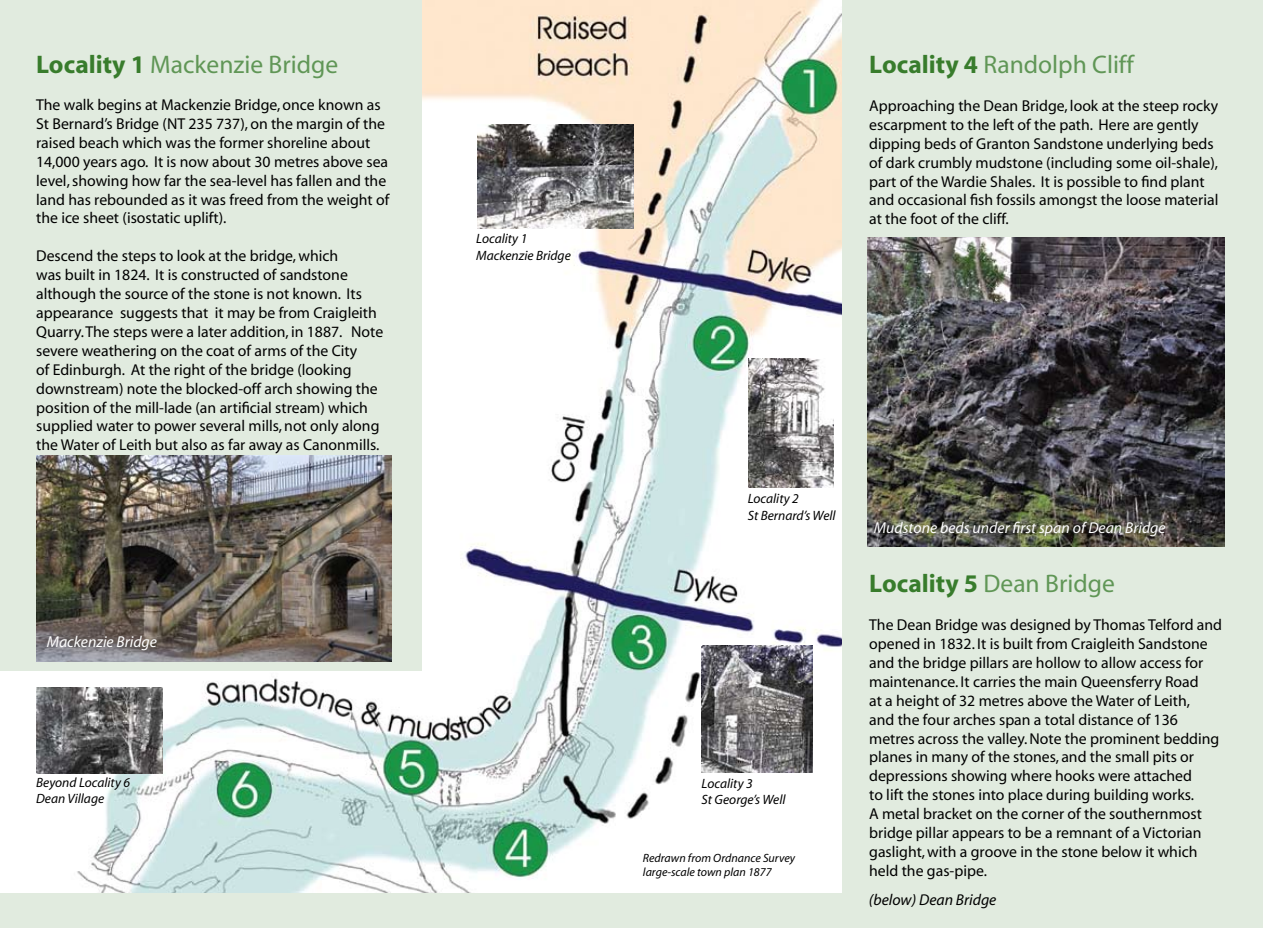
<style>
.page{position:relative;width:1263px;height:928px;background:#fff}
.page>*{position:absolute;margin:0;border:0;box-sizing:border-box;transform-origin:0 0}
.t1{font:25.5px "Myriad";color:#609656}
.t2{font:15.75px/18.9px "Myriad";color:#000}
.t3{font:italic 15.75px "Myriad";color:#fff}
.t4{font:italic 15.75px "Myriad";color:#000}
.t5{font:italic 13.5px/16.2px "Myriad";color:#000}
.t6{font:italic 12px/14.4px "Myriad";color:#000}
.s1{font-weight:700;color:#387c2c}
</style>
<div class="page">
<img style="left:46px;top:0;width:796px;height:893px">
<div style="left:0;top:893px;width:1263px;height:35px;background:#e1ebdf"></div>
<div style="left:842px;top:0;width:421px;height:893px;background:#e1ebdf"></div>
<div style="left:0;top:0;width:421px;height:670px;background:#e1ebdf"></div>
<img style="left:36px;top:455px;width:355px;height:206px">
<img style="left:867px;top:237px;width:358px;height:309px">
<img style="left:748px;top:359px;width:85px;height:129px">
<img style="left:702px;top:645px;width:111px;height:128px">
<img style="left:36px;top:687px;width:126px;height:86px">
<img style="left:478px;top:125px;width:155px;height:103px">
<h1 class="t1" style="left:36px;top:52px;width:304px"><span class="s1">Locality 1</span> Mackenzie Bridge</h1>
<p class="t2" style="left:36px;top:96px;width:355px">The walk begins at Mackenzie Bridge, once known as St Bernard’s Bridge (NT 235 737), on the margin of the raised beach which was the former shoreline about 14,000 years ago. It is now about 30 metres above sea level, showing how far the sea-level has fallen and the land has rebounded as it was freed from the weight of the ice sheet (isostatic uplift).</p>
<p class="t2" style="left:36px;top:247px;width:349px">Descend the steps to look at the bridge, which<br>was built in 1824. It is constructed of sandstone although the source of the stone is not known. Its appearance suggests that it may be from Craigleith Quarry. The steps were a later addition, in 1887. Note severe weathering on the coat of arms of the City<br>of Edinburgh. At the right of the bridge (looking downstream) note the blocked-off arch showing the position of the mill-lade (an artificial stream) which supplied water to power several mills, not only along the Water of Leith but also as far away as Canonmills.</p>
<p class="t3" style="left:47px;top:634px;width:112px">Mackenzie Bridge</p>
<p class="t5" style="left:36px;top:775px;width:95px">Beyond Locality 6<br>Dean Village</p>
<p class="t5" style="left:476px;top:231px;width:96px">Locality 1<br>Mackenzie Bridge</p>
<h1 class="t1" style="left:869px;top:52px;width:266px"><span class="s1">Locality 4</span> Randolph Cliff</h1>
<p class="t2" style="left:869px;top:97px;width:351px">Approaching the Dean Bridge, look at the steep rocky escarpment to the left of the path. Here are gently dipping beds of Granton Sandstone underlying beds of dark crumbly mudstone (including some oil-shale), part of the Wardie Shales. It is possible to find plant and occasional fish fossils amongst the loose material at the foot of the cliff.</p>
<p class="t5" style="left:748px;top:491px;width:89px">Locality 2<br>St Bernard’s Well</p>
<p class="t5" style="left:702px;top:776px;width:85px">Locality 3<br>St George’s Well</p>
<p class="t6" style="left:643px;top:851px;width:154px">Redrawn from Ordnance Survey large-scale town plan 1877</p>
<p class="t3" style="left:874px;top:520px;width:293px">Mudstone beds under first span of Dean Bridge</p>
<h1 class="t1" style="left:869px;top:570px;width:247px"><span class="s1">Locality 5</span> Dean Bridge</h1>
<p class="t2" style="left:869px;top:616px;width:354px">The Dean Bridge was designed by Thomas Telford and opened in 1832. It is built from Craigleith Sandstone and the bridge pillars are hollow to allow access for maintenance. It carries the main Queensferry Road<br>at a height of 32 metres above the Water of Leith,<br>and the four arches span a total distance of 136 metres across the valley. Note the prominent bedding planes in many of the stones, and the small pits or depressions showing where hooks were attached<br>to lift the stones into place during building works.<br>A metal bracket on the corner of the southernmost bridge pillar appears to be a remnant of a Victorian gaslight, with a groove in the stone below it which held the gas-pipe.</p>
<p class="t4" style="left:869px;top:892px;width:129px">(below) Dean Bridge</p>
</div>
